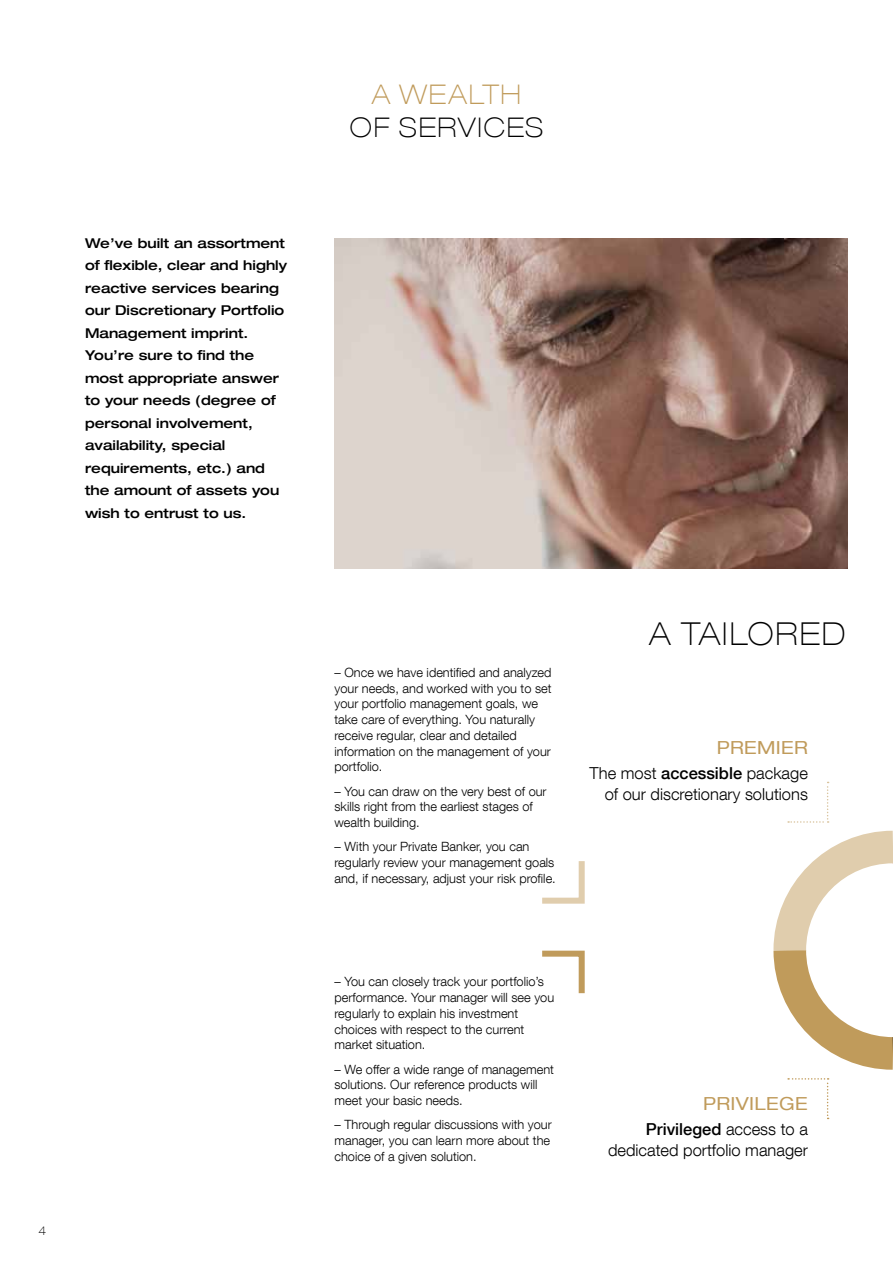
<style>
.page{position:relative;width:893px;height:1263px;background:#fff}
.page>*{position:absolute;margin:0;border:0;box-sizing:border-box;transform-origin:0 0}
.titre{font:100 expanded 31.5px "Helvetica Neue LT Com";letter-spacing:.06em;color:#000}
.titre-2{font:100 expanded 27px/32.4px "Helvetica Neue LT Com";letter-spacing:.06em;color:#000;text-align:center}
.Titre_A{font:expanded 18px "Helvetica Neue LT Com";letter-spacing:.02em;color:#c09b5b}
.t1{font:300 16.5px/21px "Helvetica Neue LT Com";color:#000;text-align:right}
.accroche{font:500 expanded 13.5px/22.5px "Helvetica Neue LT Com";color:#000}
.txt{font:300 12.75px/15.8px "Helvetica Neue LT Com";color:#000}
.RUBRIQUE{font:100 expanded 12px "Helvetica Neue LT Com";color:#000}
.s1{color:#c09b5b}
.s2{font-weight:500}
</style>
<div class="page">
<svg style="left:788px;top:782px;width:41px;height:41px"></svg>
<svg style="left:542px;top:861px;width:43px;height:43px"></svg>
<svg style="left:788px;top:1078px;width:41px;height:41px"></svg>
<svg style="left:542px;top:950px;width:43px;height:44px"></svg>
<img style="left:334px;top:238px;width:513px;height:331px">
<svg style="left:773px;top:831px;width:120px;height:239px"></svg>
<p class="accroche" style="left:85px;top:231px;width:203px">We’ve built an assortment of flexible, clear and highly reactive services bearing our Discretionary Portfolio<br>Management imprint.<br>You’re sure to find the most appropriate answer to your needs (degree of personal involvement, availability, special requirements, etc.) and the amount of assets you wish to entrust to us.</p>
<p class="RUBRIQUE" style="left:39px;top:1223px;width:9px">4</p>
<p class="titre-2" style="left:350px;top:78px;width:195px"><span class="s1">A WEALTH<br></span>OF SERVICES</p>
<p class="txt" style="left:334px;top:664px;width:219px">– Once we have identified and analyzed your needs, and worked with you to set your portfolio management goals, we take care of everything. You naturally receive regular, clear and detailed information on the management of your portfolio.</p>
<p class="txt" style="left:334px;top:783px;width:214px">– You can draw on the very best of our skills right from the earliest stages of wealth building.</p>
<p class="txt" style="left:334px;top:838px;width:223px">– With your Private Banker, you can regularly review your management goals and, if necessary, adjust your risk profile.</p>
<p class="titre" style="left:649px;top:615px;width:198px">A TAILORED</p>
<p class="Titre_A" style="left:717px;top:736px;width:93px">PREMIER</p>
<p class="t1" style="left:590px;top:762px;width:220px">The most <span class="s2">accessible</span> package of our discretionary solutions</p>
<p class="txt" style="left:334px;top:974px;width:221px">– You can closely track your portfolio’s performance. Your manager will see you regularly to explain his investment choices with respect to the current market situation.</p>
<p class="txt" style="left:334px;top:1061px;width:221px">– We offer a wide range of management solutions. Our reference products will meet your basic needs.</p>
<p class="txt" style="left:334px;top:1117px;width:219px">– Through regular discussions with your manager, you can learn more about the choice of a given solution.</p>
<p class="Titre_A" style="left:703px;top:1092px;width:106px">PRIVILEGE</p>
<p class="t1" style="left:608px;top:1118px;width:201px"><span class="s2">Privileged</span> access to a dedicated portfolio manager</p>
</div>
